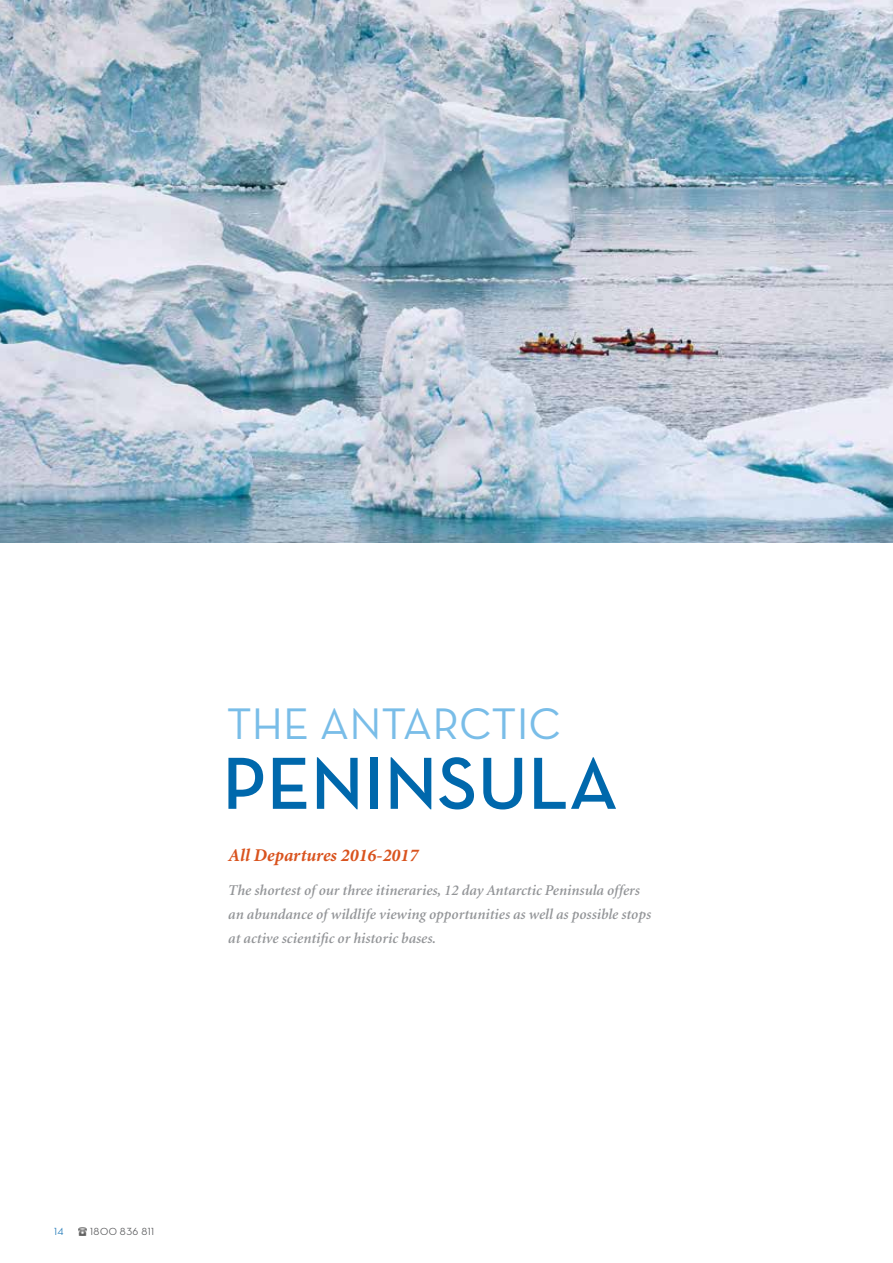
<style>
.page{position:relative;width:893px;height:1263px;background:#fff}
.page>*{position:absolute;margin:0;border:0;box-sizing:border-box;transform-origin:0 0}
.t1{font:600 75px "Neutraface Text";color:#0068ac}
.t2{font:45px "Neutraface Text";color:#79bde8}
.t3{font:italic 700 18px "Minion Pro";color:#d9531e}
.t4{font:italic 600 15px/24px "Minion";color:#939598}
.t5{font:500 10.5px "Neutraface Display";letter-spacing:.05em;color:#58595b}
.t6{font:500 10.5px "Neutraface Display";color:#227ab8}
</style>
<div class="page">
<svg style="left:78px;top:1227px;width:8px;height:8px"></svg>
<img style="left:0;top:0;width:893px;height:543px">
<h2 class="t2" style="left:227px;top:695px;width:336px">THE ANTARCTIC</h2>
<h1 class="t1" style="left:222px;top:736px;width:397px">PENINSULA</h1>
<p class="t3" style="left:228px;top:842px;width:192px">All Departures 2016-2017</p>
<p class="t4" style="left:228px;top:879px;width:424px">The shortest of our three itineraries, 12 day Antarctic Peninsula offers an abundance of wildlife viewing opportunities as well as possible stops at active scientific or historic bases.</p>
<p class="t6" style="left:54px;top:1226px;width:11px">14</p>
<p class="t5" style="left:90px;top:1226px;width:66px">1800 836 811</p>
</div>
